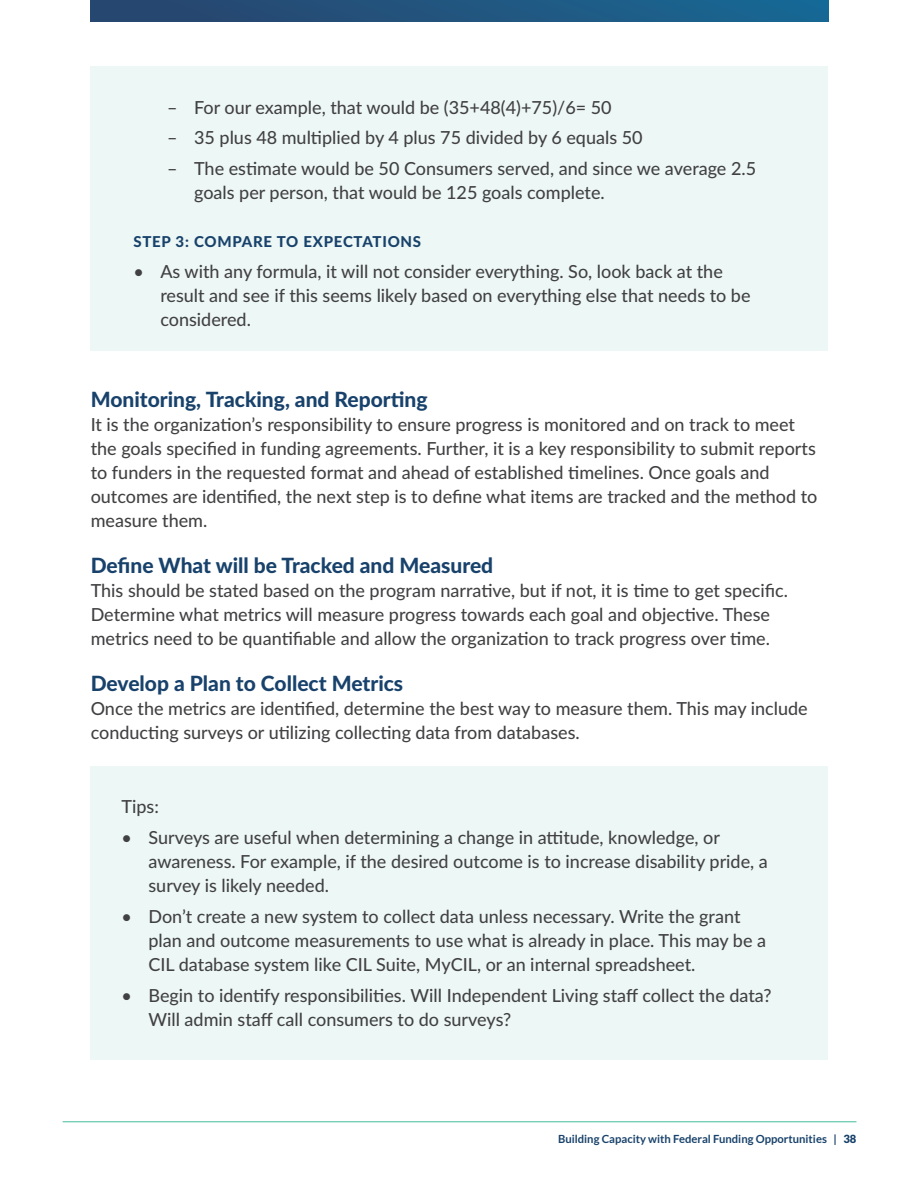
<style>
.page{position:relative;width:918px;height:1188px;background:#fff}
.page>*{position:absolute;margin:0;border:0;box-sizing:border-box;transform-origin:0 0}
.t1{font:800 21px "Lato";color:#18426b}
.t2{font:500 18px/24px "Lato";color:#414042}
.t3{font:800 15px "Lato";letter-spacing:.05em;color:#18426b}
.t4{font:700 11.25px "Lato";color:#18426b}
.t5{font:900 11.25px "Lato";color:#18426b}
</style>
<div class="page">
<div style="left:91px;top:0;width:737px;height:21px;background:linear-gradient(to right,#29436b,#186894)"></div>
<hr style="left:63px;top:1121px;width:793px;height:1px;background:#42bc9e">
<div style="left:90px;top:66px;width:738px;height:285px;background:#edf7f5"></div>
<div style="left:90px;top:766px;width:738px;height:293px;background:#edf7f5"></div>
<p class="t2" style="left:167px;top:94px;width:446px">– For our example, that would be (35+48(4)+75)/6= 50</p>
<p class="t2" style="left:167px;top:125px;width:477px">– 35 plus 48 multiplied by 4 plus 75 divided by 6 equals 50</p>
<p class="t2" style="left:194px;top:156px;width:564px;text-indent:-27px">– The estimate would be 50 Consumers served, and since we average 2.5 goals per person, that would be 125 goals complete.</p>
<h4 class="t3" style="left:133px;top:231px;width:289px">STEP 3: COMPARE TO EXPECTATIONS</h4>
<p class="t2" style="left:160px;top:259px;width:592px;text-indent:-27px">• As with any formula, it will not consider everything. So, look back at the result and see if this seems likely based on everything else that needs to be considered.</p>
<h3 class="t1" style="left:91px;top:383px;width:338px">Monitoring, Tracking, and Reporting</h3>
<p class="t2" style="left:91px;top:411px;width:728px">It is the organization’s responsibility to ensure progress is monitored and on track to meet the goals specified in funding agreements. Further, it is a key responsibility to submit reports to funders in the requested format and ahead of established timelines. Once goals and outcomes are identified, the next step is to define what items are tracked and the method to measure them.</p>
<h3 class="t1" style="left:91px;top:549px;width:404px">Define What will be Tracked and Measured</h3>
<p class="t2" style="left:91px;top:577px;width:699px">This should be stated based on the program narrative, but if not, it is time to get specific.<br>Determine what metrics will measure progress towards each goal and objective. These metrics need to be quantifiable and allow the organization to track progress over time.</p>
<h3 class="t1" style="left:91px;top:668px;width:314px">Develop a Plan to Collect Metrics</h3>
<p class="t2" style="left:91px;top:696px;width:719px">Once the metrics are identified, determine the best way to measure them. This may include conducting surveys or utilizing collecting data from databases.</p>
<p class="t2" style="left:122px;top:794px;width:39px">Tips:</p>
<p class="t2" style="left:148px;top:825px;width:621px;text-indent:-27px">• Surveys are useful when determining a change in attitude, knowledge, or awareness. For example, if the desired outcome is to increase disability pride, a survey is likely needed.</p>
<p class="t2" style="left:148px;top:904px;width:619px;text-indent:-27px">• Don’t create a new system to collect data unless necessary. Write the grant plan and outcome measurements to use what is already in place. This may be a<br>CIL database system like CIL Suite, MyCIL, or an internal spreadsheet.</p>
<p class="t2" style="left:148px;top:982px;width:625px;text-indent:-27px">• Begin to identify responsibilities. Will Independent Living staff collect the data?<br>Will admin staff call consumers to do surveys?</p>
<p class="t4" style="left:558px;top:1133px;width:280px">Building Capacity with Federal Funding Opportunities |</p>
<p class="t5" style="left:843px;top:1132px;width:15px">38</p>
</div>
